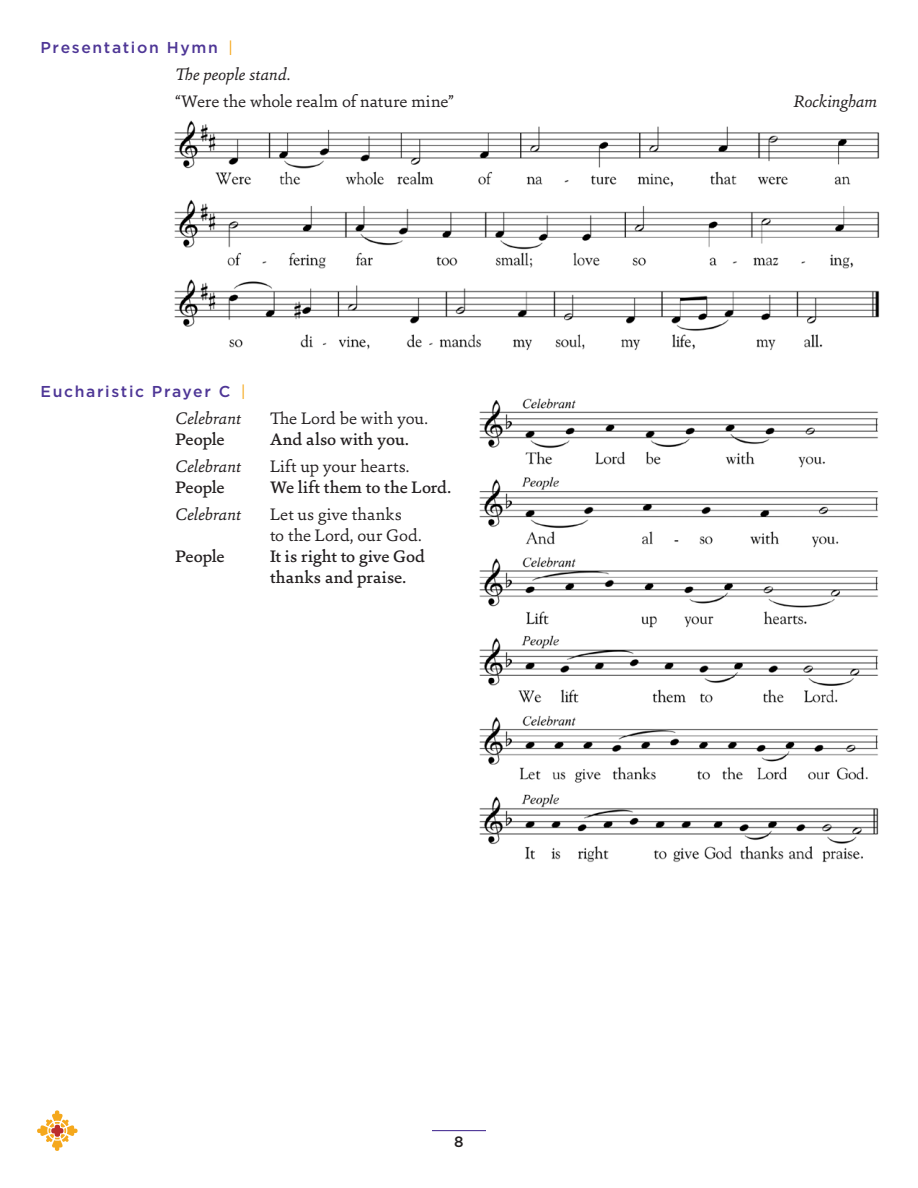
<style>
.page{position:relative;width:918px;height:1188px;background:#fff}
.page>*{position:absolute;margin:0;border:0;box-sizing:border-box;transform-origin:0 0}
.t1{font:18px/21px "Sina";letter-spacing:.01em;color:#231f20}
.t2{font:500 18px/21px "Sina";color:#231f20}
.t3{font:italic 18px "Sina";letter-spacing:-.005em;color:#231f20}
.t4{font:500 15.75px "Gotham";letter-spacing:.105em;color:#4e3696}
.t5{font:500 15px "Gotham";color:#231f20}
.s1{color:#f5a81c}
</style>
<div class="page">
<hr style="left:432px;top:1130px;width:54px;height:1px;background:#4e3696">
<svg style="left:37px;top:1110px;width:41px;height:41px"></svg>
<img style="left:479px;top:398px;width:400px;height:465px">
<img style="left:174px;top:120px;width:706px;height:231px">
<p class="t4" style="left:40px;top:37px;width:194px">Presentation Hymn <span class="s1">|</span></p>
<p class="t3" style="left:176px;top:63px;width:117px">The people stand.</p>
<p class="t1" style="left:176px;top:90px;width:280px">“Were the whole realm of nature mine”</p>
<p class="t3" style="left:794px;top:90px;width:85px">Rockingham</p>
<p class="t4" style="left:40px;top:381px;width:206px">Eucharistic Prayer C <span class="s1">|</span></p>
<p class="t3" style="left:176px;top:407px;width:67px">Celebrant</p>
<p class="t1" style="left:270px;top:407px;width:160px">The Lord be with you.</p>
<p class="t2" style="left:176px;top:428px;width:51px">People</p>
<p class="t2" style="left:270px;top:428px;width:140px">And also with you.</p>
<p class="t3" style="left:176px;top:455px;width:67px">Celebrant</p>
<p class="t1" style="left:270px;top:455px;width:141px">Lift up your hearts.</p>
<p class="t2" style="left:176px;top:476px;width:51px">People</p>
<p class="t2" style="left:270px;top:476px;width:183px">We lift them to the Lord.</p>
<p class="t3" style="left:176px;top:503px;width:67px">Celebrant</p>
<p class="t1" style="left:270px;top:503px;width:153px">Let us give thanks<br>to the Lord, our God.</p>
<p class="t2" style="left:176px;top:545px;width:51px">People</p>
<p class="t2" style="left:270px;top:545px;width:157px">It is right to give God thanks and praise.</p>
<p class="t5" style="left:454px;top:1132px;width:11px">8</p>
</div>
